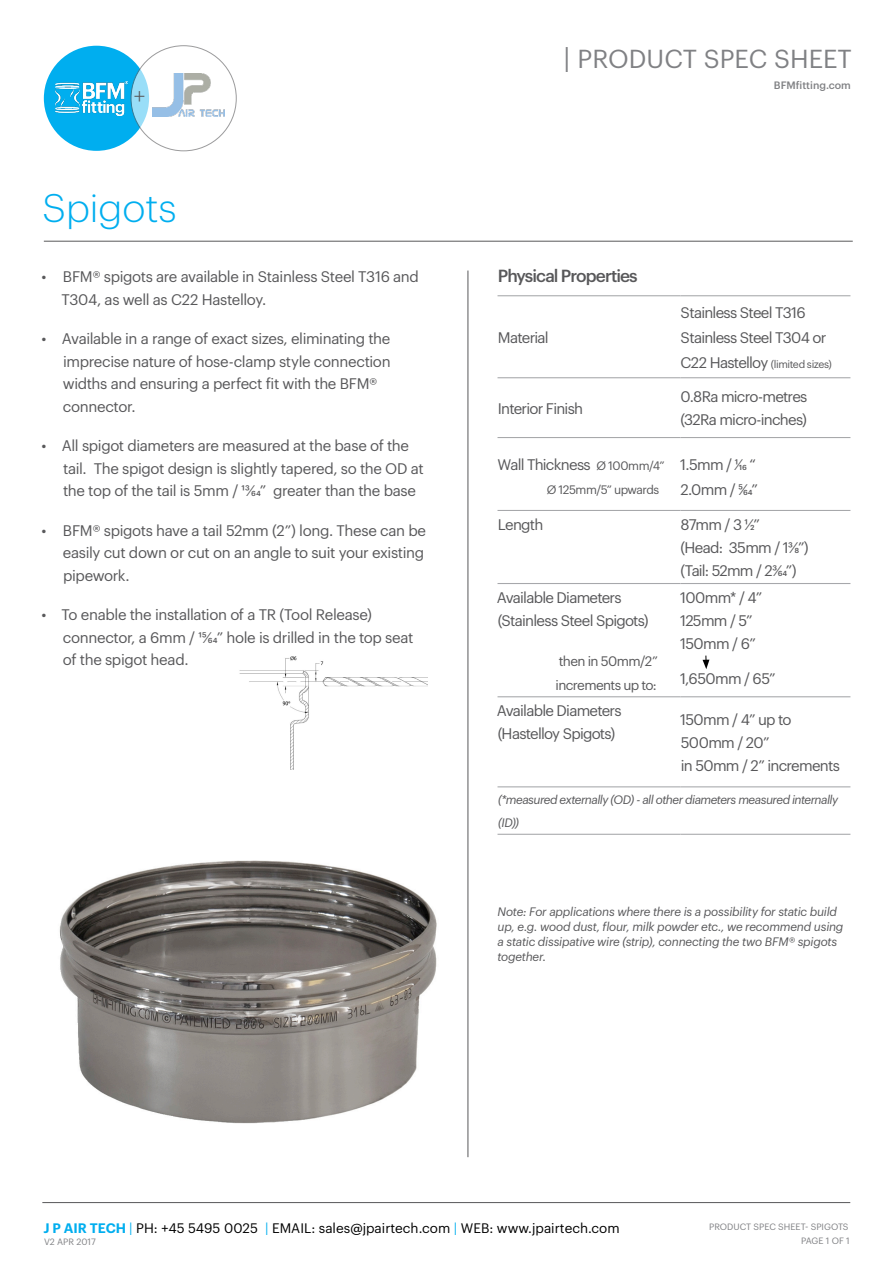
<style>
.page{position:relative;width:893px;height:1263px;background:#fff}
.page>*{position:absolute;margin:0;border:0;box-sizing:border-box;transform-origin:0 0}
.BODY{font:300 39px "Graphik";color:#00aeef}
.t1{font:25.5px "Graphik";color:#808184}
.t2{font:300 22.5px "Graphik";color:#58585a}
.table_heading{font:500 17.25px "Graphik";letter-spacing:-.055em;color:#58585a}
.table_text{font:15px/22.5px "Graphik";letter-spacing:-.03em;color:#58585a}
.table_text-2{font:15px/23.2px "Graphik";letter-spacing:-.05em;color:#58585a}
.BODY-2{font:13.5px "Graphik";color:#000}
.table_text-3{font:13.5px/23.2px "Graphik";letter-spacing:-.045em;color:#58585a}
.bullets{font:italic 12px/15px "Graphik";letter-spacing:-.02em;color:#58585a}
.table_text-4{font:italic 12px/23.2px "Graphik";letter-spacing:-.045em;color:#58585a}
.table_text-5{font:12px "Graphik";letter-spacing:-.045em;color:#58585a}
.table_text-6{font:10.5px "Graphik";letter-spacing:-.04em;color:#58585a}
.BODY-3{font:500 10.5px "Graphik";color:#808184}
.BODY-4{font:9px "Graphik";color:#808184}
.s1{font-size:27px}
.s2{font-size:15px}
.s3{font-size:12px}
.s4{font-weight:600;color:#00aeef}
.s5{color:#00aeef}
</style>
<div class="page">
<hr style="left:44px;top:241px;width:809px;height:1px;background:#58585a">
<div style="left:44px;top:46px;width:105px;height:105px;background:#00aeef;border-radius:50%"></div>
<svg style="left:131px;top:46px;width:105px;height:105px"></svg>
<hr style="left:42px;top:1202px;width:808px;height:1px;background:#58585a">
<img style="left:55px;top:81px;width:72px;height:34px">
<img style="left:152px;top:73px;width:73px;height:44px">
<hr style="left:680px;top:295px;width:170px;height:1px;background:#a7a8ab">
<hr style="left:680px;top:377px;width:170px;height:1px;background:#a7a8ab">
<hr style="left:680px;top:437px;width:170px;height:1px;background:#a7a8ab">
<hr style="left:680px;top:510px;width:170px;height:1px;background:#a7a8ab">
<hr style="left:680px;top:583px;width:170px;height:1px;background:#a7a8ab">
<hr style="left:680px;top:696px;width:170px;height:1px;background:#a7a8ab">
<hr style="left:680px;top:786px;width:170px;height:1px;background:#a7a8ab">
<hr style="left:497px;top:295px;width:183px;height:1px;background:#a7a8ab">
<hr style="left:497px;top:377px;width:183px;height:1px;background:#a7a8ab">
<hr style="left:497px;top:437px;width:183px;height:1px;background:#a7a8ab">
<hr style="left:497px;top:510px;width:183px;height:1px;background:#a7a8ab">
<hr style="left:497px;top:583px;width:183px;height:1px;background:#a7a8ab">
<hr style="left:497px;top:696px;width:183px;height:1px;background:#a7a8ab">
<hr style="left:497px;top:786px;width:183px;height:1px;background:#a7a8ab">
<hr style="left:497px;top:834px;width:183px;height:1px;background:#a7a8ab">
<hr style="left:680px;top:834px;width:170px;height:1px;background:#a7a8ab">
<hr style="left:468px;top:271px;width:1px;height:886px;background:#58585a">
<img style="left:59px;top:860px;width:378px;height:264px">
<svg style="left:702px;top:656px;width:7px;height:13px"></svg>
<img style="left:239px;top:656px;width:189px;height:114px">
<h3 class="t2" style="left:134px;top:80px;width:13px">+</h3>
<p class="BODY" style="left:43px;top:180px;width:136px">Spigots</p>
<p class="table_text" style="left:61px;top:264px;width:359px;text-indent:-20px">• BFM® spigots are available in Stainless Steel T316 and<br>T304, as well as C22 Hastelloy.</p>
<p class="table_text" style="left:63px;top:326px;width:329px;text-indent:-21px">• Available in a range of exact sizes, eliminating the imprecise nature of hose-clamp style connection widths and ensuring a perfect fit with the BFM® connector.</p>
<p class="table_text" style="left:63px;top:433px;width:362px;text-indent:-22px">• All spigot diameters are measured at the base of the tail. The spigot design is slightly tapered, so the OD at the top of the tail is 5mm / 13/64” greater than the base</p>
<p class="table_text" style="left:63px;top:518px;width:365px;text-indent:-21px">• BFM® spigots have a tail 52mm (2”) long. These can be easily cut down or cut on an angle to suit your existing pipework.</p>
<p class="table_text" style="left:63px;top:602px;width:352px;text-indent:-21px">• To enable the installation of a TR (Tool Release) connector, a 6mm / 15/64” hole is drilled in the top seat of the spigot head.</p>
<h2 class="t1" style="left:564px;top:39px;width:290px"><span class="s1">|</span> PRODUCT SPEC SHEET</h2>
<p class="BODY-3" style="left:774px;top:77px;width:78px">BFMfitting.com</p>
<p class="table_heading" style="left:498px;top:263px;width:141px">Physical Properties</p>
<p class="table_text-2" style="left:498px;top:325px;width:52px">Material</p>
<p class="table_text" style="left:681px;top:300px;width:127px">Stainless Steel T316</p>
<p class="table_text" style="left:681px;top:325px;width:147px">Stainless Steel T304 or</p>
<p class="table_text-6" style="left:680px;top:356px;width:153px"><span class="s2">C22 Hastelloy</span> (limited sizes)</p>
<p class="table_text-2" style="left:498px;top:395px;width:87px">Interior Finish</p>
<p class="table_text-2" style="left:680px;top:384px;width:129px">0.8Ra micro-metres (32Ra micro-inches)</p>
<p class="table_text-2" style="left:498px;top:452px;width:169px">Wall Thickness <span class="s3">Ø 100mm/4”</span></p>
<p class="table_text" style="left:680px;top:452px;width:77px">1.5mm / 1/16 “</p>
<p class="table_text-5" style="left:547px;top:480px;width:114px">Ø 125mm/5” upwards</p>
<p class="table_text" style="left:680px;top:477px;width:79px">2.0mm / 5/64”</p>
<p class="table_text" style="left:498px;top:512px;width:47px">Length</p>
<p class="table_text" style="left:680px;top:512px;width:81px">87mm / 3 1/2”</p>
<p class="table_text-2" style="left:680px;top:535px;width:130px">(Head: 35mm / 13/8”) (Tail: 52mm / 23/64”)</p>
<p class="table_text-2" style="left:497px;top:585px;width:153px">Available Diameters (Stainless Steel Spigots)</p>
<p class="table_text-3" style="left:556px;top:649px;width:104px">then in 50mm/2” increments up to:</p>
<p class="table_text" style="left:680px;top:585px;width:84px">100mm* / 4”</p>
<p class="table_text" style="left:680px;top:608px;width:74px">125mm / 5”</p>
<p class="table_text" style="left:680px;top:631px;width:77px">150mm / 6”</p>
<p class="table_text" style="left:680px;top:666px;width:97px">1,650mm / 65”</p>
<p class="table_text-2" style="left:497px;top:698px;width:126px">Available Diameters (Hastelloy Spigots)</p>
<p class="table_text-2" style="left:680px;top:706px;width:161px">150mm / 4” up to<br>500mm / 20”<br>in 50mm / 2” increments</p>
<p class="table_text-4" style="left:498px;top:787px;width:342px">(*measured externally (OD) - all other diameters measured internally (ID))</p>
<p class="bullets" style="left:497px;top:903px;width:347px">Note: For applications where there is a possibility for static build up, e.g. wood dust, flour, milk powder etc., we recommend using a static dissipative wire (strip), connecting the two BFM® spigots together.</p>
<p class="BODY-2" style="left:43px;top:1218px;width:578px"><span class="s4">J P AIR TECH</span> <span class="s5">|</span> PH: +45 5495 0025 <span class="s5">|</span> EMAIL: sales@jpairtech.com <span class="s5">|</span> WEB: www.jpairtech.com</p>
<p class="BODY-4" style="left:44px;top:1234px;width:53px">V2 APR 2017</p>
<p class="BODY-4" style="left:709px;top:1220px;width:141px">PRODUCT SPEC SHEET- SPIGOTS</p>
<p class="BODY-4" style="left:801px;top:1234px;width:50px">PAGE 1 OF 1</p>
</div>
